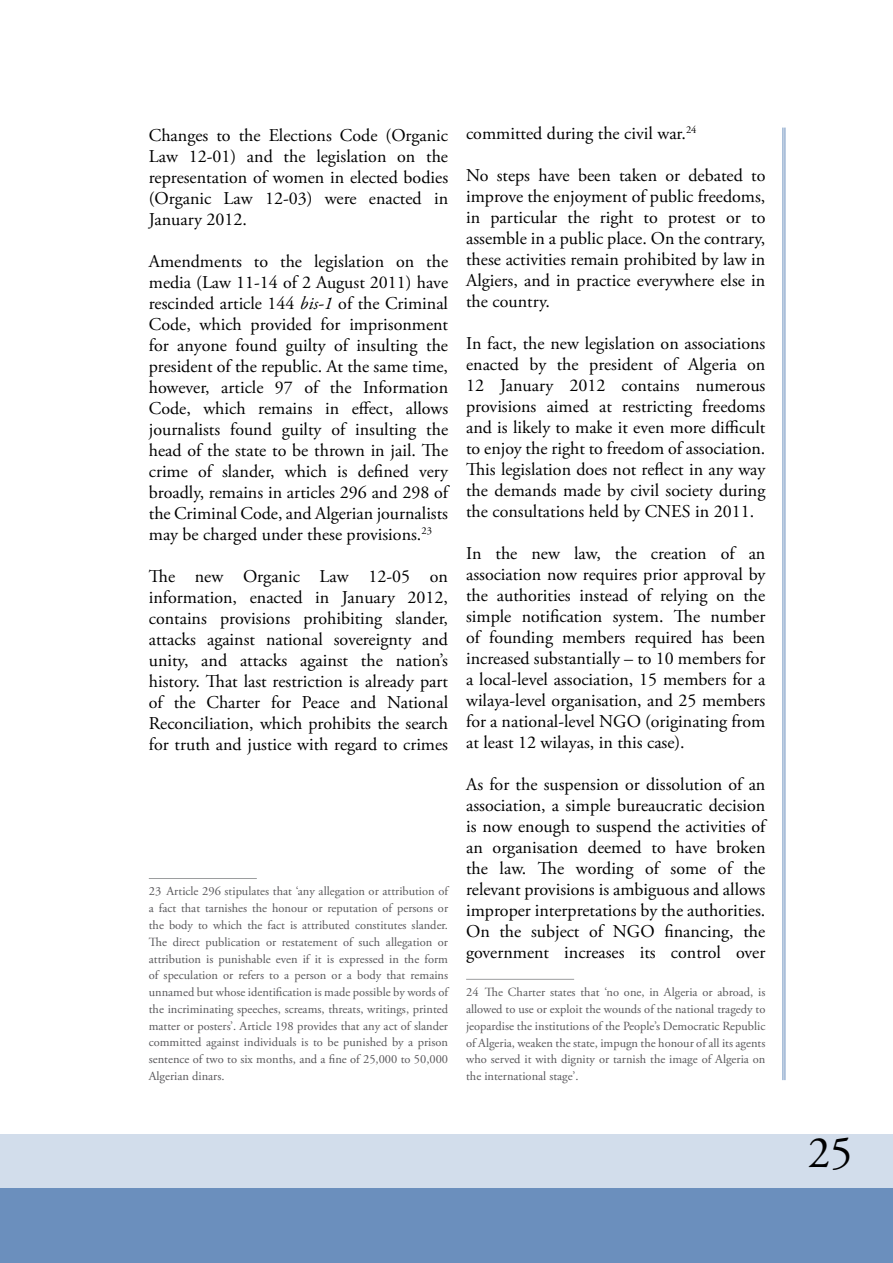
<style>
.page{position:relative;width:893px;height:1263px;background:#fff}
.page>*{position:absolute;margin:0;border:0;box-sizing:border-box;transform-origin:0 0}
.t1{font:45px "Adobe Garamond Pro";color:#000}
.t2{font:18px/21px "Adobe Garamond Pro";color:#000;text-align:justify}
.t3{font:12.45px/16.8px "Adobe Garamond Pro";color:#58575a;text-align:justify}
.s1{font-style:italic}
</style>
<div class="page">
<div style="left:0;top:1134px;width:893px;height:117px;background:#d2ddeb"></div>
<hr style="left:784px;top:128px;width:1px;height:952px;background:#6b8fbd">
<hr style="left:782px;top:128px;width:1px;height:952px;background:#6b8fbd">
<div style="left:0;top:1188px;width:893px;height:75px;background:#6b8fbd"></div>
<hr style="left:149px;top:878px;width:108px;height:1px;background:#9c9e9f">
<hr style="left:466px;top:979px;width:108px;height:1px;background:#9c9e9f">
<p class="t2" style="left:149px;top:125px;width:301px">Changes to the Elections Code (Organic Law 12-01) and the legislation on the representation of women in elected bodies (Organic Law 12-03) were enacted in January 2012.</p>
<p class="t2" style="left:149px;top:251px;width:301px">Amendments to the legislation on the media (Law 11-14 of 2 August 2011) have rescinded article 144 <span class="s1">bis-1</span> of the Criminal Code, which provided for imprisonment for anyone found guilty of insulting the president of the republic. At the same time, however, article 97 of the Information Code, which remains in effect, allows journalists found guilty of insulting the head of the state to be thrown in jail. The crime of slander, which is defined very broadly, remains in articles 296 and 298 of the Criminal Code, and Algerian journalists may be charged under these provisions.<sup>23</sup></p>
<p class="t2" style="left:149px;top:566px;width:301px">The new Organic Law 12-05 on information, enacted in January 2012, contains provisions prohibiting slander, attacks against national sovereignty and unity, and attacks against the nation’s history. That last restriction is already part of the Charter for Peace and National Reconciliation, which prohibits the search for truth and justice with regard to crimes</p>
<p class="t3" style="left:149px;top:883px;width:301px">23 Article 296 stipulates that ‘any allegation or attribution of a fact that tarnishes the honour or reputation of persons or the body to which the fact is attributed constitutes slander.<br>The direct publication or restatement of such allegation or attribution is punishable even if it is expressed in the form of speculation or refers to a person or a body that remains unnamed but whose identification is made possible by words of the incriminating speeches, screams, threats, writings, printed matter or posters’. Article 198 provides that any act of slander committed against individuals is to be punished by a prison sentence of two to six months, and a fine of 25,000 to 50,000<br>Algerian dinars.</p>
<p class="t2" style="left:466px;top:123px;width:232px">committed during the civil war.<sup>24</sup></p>
<p class="t2" style="left:466px;top:165px;width:301px">No steps have been taken or debated to improve the enjoyment of public freedoms, in particular the right to protest or to assemble in a public place. On the contrary, these activities remain prohibited by law in Algiers, and in practice everywhere else in the country.</p>
<p class="t2" style="left:466px;top:334px;width:301px">In fact, the new legislation on associations enacted by the president of Algeria on 12 January 2012 contains numerous provisions aimed at restricting freedoms and is likely to make it even more difficult to enjoy the right to freedom of association.<br>This legislation does not reflect in any way the demands made by civil society during the consultations held by CNES in 2011.</p>
<p class="t2" style="left:466px;top:544px;width:301px">In the new law, the creation of an association now requires prior approval by the authorities instead of relying on the simple notification system. The number of founding members required has been increased substantially – to 10 members for a local-level association, 15 members for a wilaya-level organisation, and 25 members for a national-level NGO (originating from at least 12 wilayas, in this case).</p>
<p class="t2" style="left:466px;top:775px;width:301px">As for the suspension or dissolution of an association, a simple bureaucratic decision is now enough to suspend the activities of an organisation deemed to have broken the law. The wording of some of the relevant provisions is ambiguous and allows improper interpretations by the authorities.<br>On the subject of NGO financing, the government increases its control over</p>
<p class="t3" style="left:466px;top:984px;width:301px">24 The Charter states that ‘no one, in Algeria or abroad, is allowed to use or exploit the wounds of the national tragedy to jeopardise the institutions of the People’s Democratic Republic of Algeria, weaken the state, impugn the honour of all its agents who served it with dignity or tarnish the image of Algeria on the international stage’.</p>
<h1 class="t1" style="left:808px;top:1126px;width:46px">25</h1>
</div>
